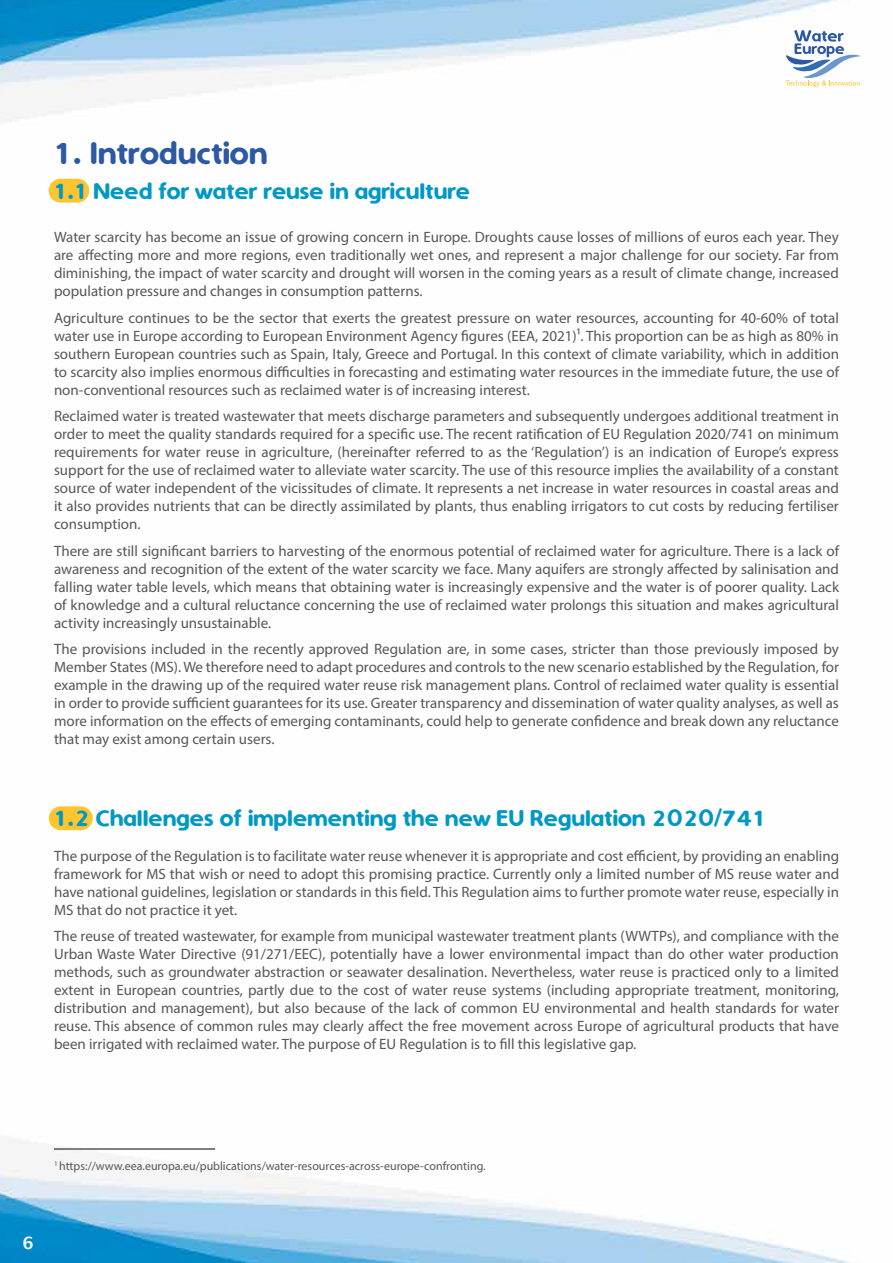
<style>
.page{position:relative;width:893px;height:1263px;background:#fff}
.page>*{position:absolute;margin:0;border:0;box-sizing:border-box;transform-origin:0 0}
.t1{font:33px "Simply Rounded";color:#2d58a4}
.t2{font:24px "Simply Rounded";color:#0098c5}
.t3{font:700 16.95px "Lucida Grande";color:#fff}
.t4{font:15px/18px "Myriad Pro";color:#575756;text-align:justify}
.t5{font:12px "Myriad Pro";color:#575756}
</style>
<div class="page">
<img style="left:0;top:0;width:861px;height:1263px">
<svg style="left:786px;top:30px;width:74px;height:57px"></svg>
<div style="left:49px;top:179px;width:40px;height:24px;background:#fdc52f;border-radius:12px"></div>
<div style="left:49px;top:806px;width:44px;height:24px;background:#fdc52f;border-radius:12px"></div>
<hr style="left:54px;top:1148px;width:161px;height:2px;background:#575756">
<h1 class="t1" style="left:54px;top:136px;width:215px">1. Introduction</h1>
<h2 class="t2" style="left:54px;top:178px;width:418px">1.1 Need for water reuse in agriculture</h2>
<p class="t4" style="left:54px;top:228px;width:786px">Water scarcity has become an issue of growing concern in Europe. Droughts cause losses of millions of euros each year. They are affecting more and more regions, even traditionally wet ones, and represent a major challenge for our society. Far from diminishing, the impact of water scarcity and drought will worsen in the coming years as a result of climate change, increased population pressure and changes in consumption patterns.</p>
<p class="t4" style="left:54px;top:308px;width:786px">Agriculture continues to be the sector that exerts the greatest pressure on water resources, accounting for 40-60% of total water use in Europe according to European Environment Agency figures (EEA, 2021)1. This proportion can be as high as 80% in southern European countries such as Spain, Italy, Greece and Portugal. In this context of climate variability, which in addition to scarcity also implies enormous difficulties in forecasting and estimating water resources in the immediate future, the use of non-conventional resources such as reclaimed water is of increasing interest.</p>
<p class="t4" style="left:54px;top:407px;width:786px">Reclaimed water is treated wastewater that meets discharge parameters and subsequently undergoes additional treatment in order to meet the quality standards required for a specific use. The recent ratification of EU Regulation 2020/741 on minimum requirements for water reuse in agriculture, (hereinafter referred to as the ‘Regulation’) is an indication of Europe’s express support for the use of reclaimed water to alleviate water scarcity. The use of this resource implies the availability of a constant source of water independent of the vicissitudes of climate. It represents a net increase in water resources in coastal areas and it also provides nutrients that can be directly assimilated by plants, thus enabling irrigators to cut costs by reducing fertiliser consumption.</p>
<p class="t4" style="left:54px;top:541px;width:787px">There are still significant barriers to harvesting of the enormous potential of reclaimed water for agriculture. There is a lack of awareness and recognition of the extent of the water scarcity we face. Many aquifers are strongly affected by salinisation and falling water table levels, which means that obtaining water is increasingly expensive and the water is of poorer quality. Lack of knowledge and a cultural reluctance concerning the use of reclaimed water prolongs this situation and makes agricultural activity increasingly unsustainable.</p>
<p class="t4" style="left:54px;top:640px;width:786px">The provisions included in the recently approved Regulation are, in some cases, stricter than those previously imposed by Member States (MS). We therefore need to adapt procedures and controls to the new scenario established by the Regulation, for example in the drawing up of the required water reuse risk management plans. Control of reclaimed water quality is essential in order to provide sufficient guarantees for its use. Greater transparency and dissemination of water quality analyses, as well as more information on the effects of emerging contaminants, could help to generate confidence and break down any reluctance that may exist among certain users.</p>
<h2 class="t2" style="left:54px;top:806px;width:713px">1.2 Challenges of implementing the new EU Regulation 2020/741</h2>
<p class="t4" style="left:54px;top:846px;width:787px">The purpose of the Regulation is to facilitate water reuse whenever it is appropriate and cost efficient, by providing an enabling framework for MS that wish or need to adopt this promising practice. Currently only a limited number of MS reuse water and have national guidelines, legislation or standards in this field. This Regulation aims to further promote water reuse, especially in MS that do not practice it yet.</p>
<p class="t4" style="left:54px;top:927px;width:786px">The reuse of treated wastewater, for example from municipal wastewater treatment plants (WWTPs), and compliance with the Urban Waste Water Directive (91/271/EEC), potentially have a lower environmental impact than do other water production methods, such as groundwater abstraction or seawater desalination. Nevertheless, water reuse is practiced only to a limited extent in European countries, partly due to the cost of water reuse systems (including appropriate treatment, monitoring, distribution and management), but also because of the lack of common EU environmental and health standards for water reuse. This absence of common rules may clearly affect the free movement across Europe of agricultural products that have been irrigated with reclaimed water. The purpose of EU Regulation is to fill this legislative gap.</p>
<p class="t5" style="left:54px;top:1159px;width:433px"><sup>1</sup> https://www.eea.europa.eu/publications/water-resources-across-europe-confronting.</p>
<p class="t3" style="left:23px;top:1231px;width:12px">6</p>
</div>
